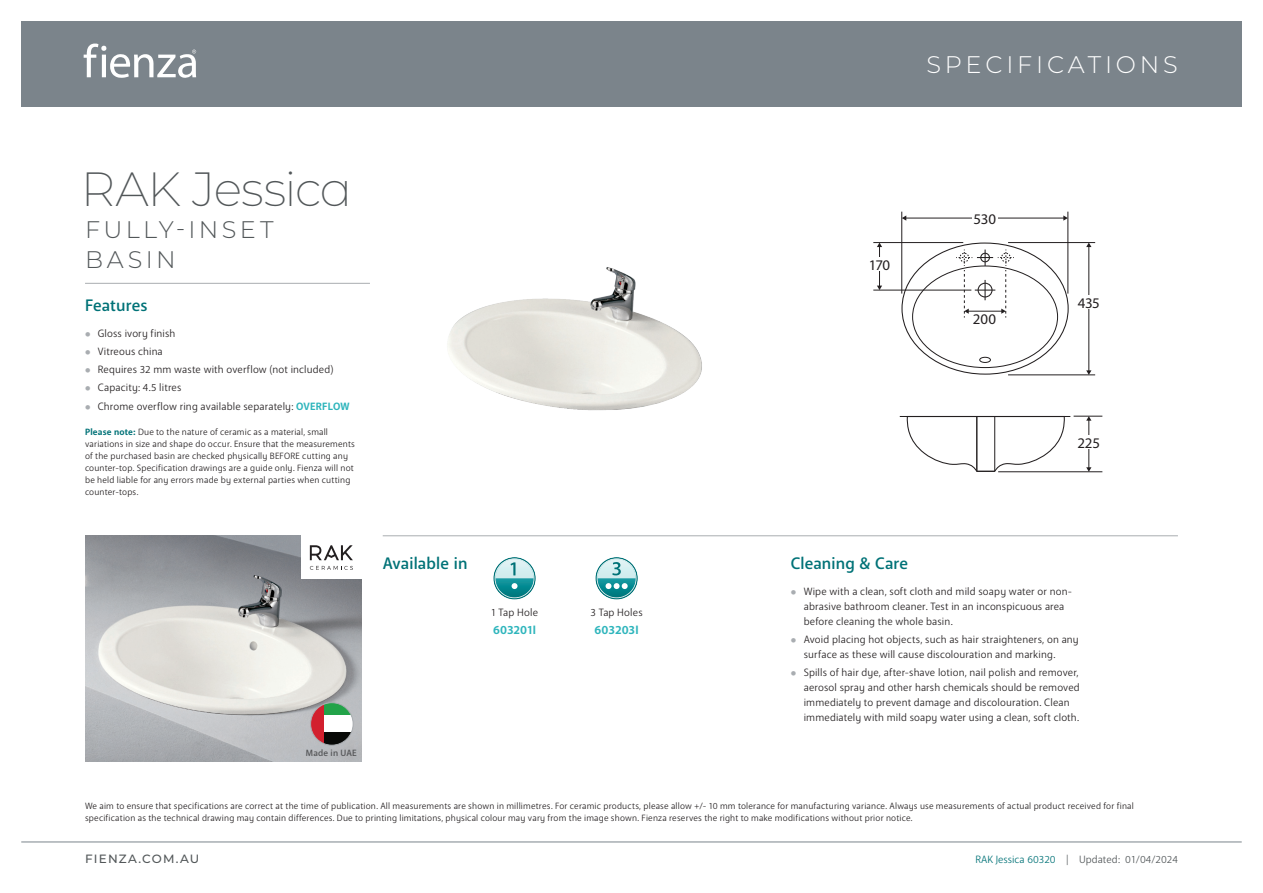
<style>
.page{position:relative;width:1263px;height:893px;background:#fff}
.page>*{position:absolute;margin:0;border:0;box-sizing:border-box;transform-origin:0 0}
.t1{font:200 48px "Montserrat";letter-spacing:-.03em;color:#525759}
.t2{font:300 24px/30px "Montserrat";letter-spacing:.14em;color:#525759}
.t3{font:300 24px "Montserrat";letter-spacing:.16em;color:#fff}
.t4{font:500 16.5px "Anago";letter-spacing:.005em;color:#007277}
.t5{font:14.7px "Myriad Pro";letter-spacing:-.015em;color:#231f20}
.t6{font:700 12px "Anago";letter-spacing:-.01em;color:#2eb5bc}
.t7{font:500 12px "Montserrat";letter-spacing:.1em;color:#525759}
.t8{font:10.5px/15px "Anago";letter-spacing:.01em;color:#231f20}
.t9{font:10.5px "Anago";color:#525759}
.t10{font:9px/12px "Anago";letter-spacing:.015em;color:#231f20}
.t11{font:500 9px "Anago";letter-spacing:.02em;color:#545557}
.s1{font-weight:500;font-size:7.5px;color:#a9adb1}
.s2{font-weight:700;color:#2eb5bc}
.s3{font-weight:700;color:#007277}
.s4{color:#007277}
</style>
<div class="page">
<img style="left:447px;top:267px;width:255px;height:144px">
<svg style="left:906px;top:415px;width:159px;height:57px"></svg>
<hr style="left:994px;top:416px;width:1px;height:55px;background:#231f20">
<hr style="left:976px;top:416px;width:1px;height:55px;background:#231f20">
<hr style="left:900px;top:416px;width:170px;height:1px;background:#231f20">
<hr style="left:905px;top:218px;width:159px;height:1px;background:#231f20">
<svg style="left:902px;top:215px;width:4px;height:6px"></svg>
<svg style="left:1063px;top:215px;width:5px;height:6px"></svg>
<hr style="left:901px;top:212px;width:1px;height:82px;background:#231f20">
<hr style="left:1068px;top:212px;width:1px;height:82px;background:#231f20">
<hr style="left:1088px;top:246px;width:1px;height:125px;background:#231f20">
<svg style="left:1086px;top:243px;width:5px;height:4px"></svg>
<svg style="left:1086px;top:370px;width:5px;height:5px"></svg>
<hr style="left:1008px;top:242px;width:87px;height:1px;background:#231f20">
<hr style="left:1008px;top:375px;width:87px;height:1px;background:#231f20">
<hr style="left:879px;top:246px;width:1px;height:40px;background:#231f20">
<svg style="left:877px;top:243px;width:5px;height:4px"></svg>
<svg style="left:877px;top:286px;width:5px;height:4px"></svg>
<hr style="left:873px;top:242px;width:90px;height:1px;background:#231f20">
<hr style="left:873px;top:290px;width:98px;height:1px;background:#231f20">
<svg style="left:901px;top:242px;width:168px;height:133px"></svg>
<hr style="left:1088px;top:420px;width:1px;height:48px;background:#231f20">
<svg style="left:1086px;top:467px;width:5px;height:4px"></svg>
<svg style="left:1073px;top:416px;width:29px;height:5px"></svg>
<hr style="left:998px;top:471px;width:104px;height:1px;background:#231f20">
<div style="left:1077px;top:296px;width:24px;height:13px;background:#fff"></div>
<div style="left:1076px;top:436px;width:25px;height:13px;background:#fff"></div>
<div style="left:972px;top:211px;width:25px;height:14px;background:#fff"></div>
<div style="left:867px;top:258px;width:25px;height:13px;background:#fff"></div>
<img style="left:85px;top:535px;width:276px;height:226px">
<svg style="left:311px;top:703px;width:42px;height:42px"></svg>
<div style="left:310px;top:702px;width:43px;height:44px;border:1px solid #a9adb1;border-radius:50%"></div>
<svg style="left:493px;top:557px;width:43px;height:43px"></svg>
<svg style="left:495px;top:558px;width:39px;height:40px;background:#82c3c7"></svg>
<svg style="left:595px;top:557px;width:43px;height:43px"></svg>
<svg style="left:597px;top:558px;width:39px;height:40px"></svg>
<div style="left:301px;top:533px;width:60px;height:46px;background:#fff"></div>
<svg style="left:310px;top:566px;width:43px;height:4px"></svg>
<svg style="left:310px;top:545px;width:43px;height:15px"></svg>
<hr style="left:85px;top:283px;width:285px;height:1px;background:#a9adb1">
<hr style="left:383px;top:535px;width:795px;height:1px;background:#a9adb1">
<div style="left:21px;top:21px;width:1221px;height:85px;background:#7b848b"></div>
<svg style="left:84px;top:43px;width:112px;height:35px"></svg>
<hr style="left:21px;top:842px;width:1221px;height:1px;background:#7b848b">
<h2 class="t3" style="left:926px;top:48px;width:253px">SPECIFICATIONS</h2>
<h1 class="t1" style="left:81px;top:157px;width:273px">RAK Jessica</h1>
<h2 class="t2" style="left:85px;top:214px;width:190px">FULLY-INSET<br>BASIN</h2>
<h3 class="t4" style="left:85px;top:295px;width:64px">Features</h3>
<p class="t8" style="left:85px;top:326px;width:92px"><span class="s1">●</span> Gloss ivory finish</p>
<p class="t8" style="left:85px;top:344px;width:79px"><span class="s1">●</span> Vitreous china</p>
<p class="t8" style="left:85px;top:362px;width:250px"><span class="s1">●</span> Requires 32 mm waste with overflow (not included)</p>
<p class="t8" style="left:85px;top:380px;width:98px"><span class="s1">●</span> Capacity: 4.5 litres</p>
<p class="t8" style="left:85px;top:399px;width:266px"><span class="s1">●</span> Chrome overflow ring available separately: <span class="s2">OVERFLOW</span></p>
<p class="t10" style="left:85px;top:426px;width:271px"><span class="s3">Please note:</span> Due to the nature of ceramic as a material, small variations in size and shape do occur. Ensure that the measurements of the purchased basin are checked physically BEFORE cutting any counter-top. Specification drawings are a guide only. Fienza will not be held liable for any errors made by external parties when cutting counter-tops.</p>
<p class="t11" style="left:306px;top:747px;width:53px">Made in UAE</p>
<h3 class="t5" style="left:869px;top:256px;width:23px">170</h3>
<h3 class="t5" style="left:973px;top:210px;width:24px">530</h3>
<h3 class="t5" style="left:973px;top:310px;width:25px">200</h3>
<h3 class="t5" style="left:1078px;top:294px;width:24px">435</h3>
<h3 class="t5" style="left:1077px;top:434px;width:24px">225</h3>
<h3 class="t4" style="left:383px;top:553px;width:86px">Available in</h3>
<h3 class="t4" style="left:791px;top:553px;width:119px">Cleaning &amp; Care</h3>
<p class="t8" style="left:804px;top:584px;width:270px;text-indent:-13px"><span class="s1">●</span> Wipe with a clean, soft cloth and mild soapy water or non&shy;abrasive bathroom cleaner. Test in an inconspicuous area before cleaning the whole basin.</p>
<p class="t8" style="left:804px;top:632px;width:277px;text-indent:-13px"><span class="s1">●</span> Avoid placing hot objects, such as hair straighteners, on any surface as these will cause discolouration and marking.</p>
<p class="t8" style="left:804px;top:665px;width:278px;text-indent:-13px"><span class="s1">●</span> Spills of hair dye, after-shave lotion, nail polish and remover, aerosol spray and other harsh chemicals should be removed immediately to prevent damage and discolouration. Clean immediately with mild soapy water using a clean, soft cloth.</p>
<p class="t8" style="left:491px;top:605px;width:48px">1 Tap Hole</p>
<h3 class="t6" style="left:493px;top:622px;width:44px">603201I</h3>
<p class="t8" style="left:590px;top:605px;width:54px">3 Tap Holes</p>
<h3 class="t6" style="left:595px;top:622px;width:45px">603203I</h3>
<p class="t10" style="left:85px;top:800px;width:1050px">We aim to ensure that specifications are correct at the time of publication. All measurements are shown in millimetres. For ceramic products, please allow +/- 10 mm tolerance for manufacturing variance. Always use measurements of actual product received for final specification as the technical drawing may contain differences. Due to printing limitations, physical colour may vary from the image shown. Fienza reserves the right to make modifications without prior notice.</p>
<h3 class="t7" style="left:85px;top:851px;width:116px">FIENZA.COM.AU</h3>
<p class="t9" style="left:975px;top:853px;width:204px"><span class="s4">RAK Jessica 60320</span> | Updated: 01/04/2024</p>
</div>
